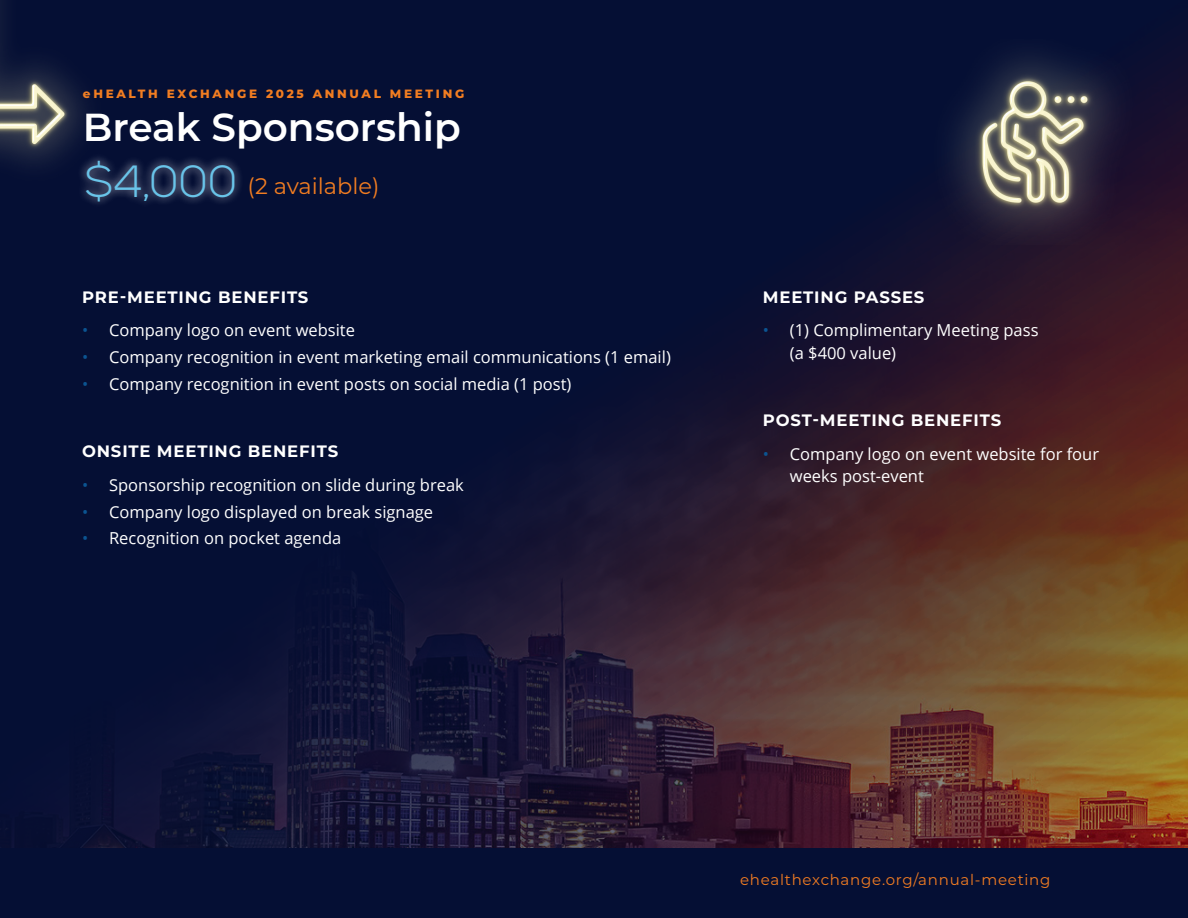
<style>
.page{position:relative;width:1188px;height:918px;background:#fff}
.page>*{position:absolute;margin:0;border:0;box-sizing:border-box;transform-origin:0 0}
.t1{font:300 45px "Nexa";color:#69c4e9}
.t2{font:600 39px "Montserrat";color:#fff}
.t3{font:22.5px "Montserrat";color:#f27d21}
.t4{font:16.5px/22.5px "Open Sans";color:#fff}
.t5{font:700 16.5px "Montserrat";letter-spacing:.05em;color:#fff}
.t6{font:15px "Montserrat";letter-spacing:.05em;color:#f27c22}
.t7{font:800 12px "Montserrat";letter-spacing:.225em;color:#f27d21}
.s1{color:#0b5491}
</style>
<div class="page">
<img style="left:0;top:0;width:1188px;height:848px">
<div style="left:0;top:848px;width:1188px;height:70px;background:#050f34"></div>
<img style="left:0;top:0;width:231px;height:226px">
<img style="left:934px;top:39px;width:201px;height:205px">
<div style="left:78px;top:152px;width:166px;height:58px;background:#fff;opacity:.77"></div>
<p class="t7" style="left:83px;top:85px;width:383px">eHEALTH EXCHANGE 2025 ANNUAL MEETING</p>
<p class="t2" style="left:83px;top:100px;width:380px">Break Sponsorship</p>
<p class="t1" style="left:85px;top:155px;width:154px">$4,000</p>
<p class="t3" style="left:248px;top:170px;width:133px">(2 available)</p>
<p class="t5" style="left:82px;top:285px;width:228px">PRE-MEETING BENEFITS</p>
<p class="t4" style="left:82px;top:318px;width:274px"><span class="s1">•</span> Company logo on event website</p>
<p class="t4" style="left:82px;top:345px;width:590px"><span class="s1">•</span> Company recognition in event marketing email communications (1 email)</p>
<p class="t4" style="left:82px;top:372px;width:491px"><span class="s1">•</span> Company recognition in event posts on social media (1 post)</p>
<p class="t5" style="left:82px;top:440px;width:258px">ONSITE MEETING BENEFITS</p>
<p class="t4" style="left:82px;top:473px;width:383px"><span class="s1">•</span> Sponsorship recognition on slide during break</p>
<p class="t4" style="left:82px;top:500px;width:353px"><span class="s1">•</span> Company logo displayed on break signage</p>
<p class="t4" style="left:82px;top:527px;width:261px"><span class="s1">•</span> Recognition on pocket agenda</p>
<p class="t5" style="left:763px;top:285px;width:163px">MEETING PASSES</p>
<p class="t4" style="left:790px;top:318px;width:250px;text-indent:-27px"><span class="s1">•</span> (1) Complimentary Meeting pass (a $400 value)</p>
<p class="t5" style="left:763px;top:408px;width:240px">POST-MEETING BENEFITS</p>
<p class="t4" style="left:790px;top:442px;width:311px;text-indent:-27px"><span class="s1">•</span> Company logo on event website for four weeks post-event</p>
<p class="t6" style="left:740px;top:869px;width:312px">ehealthexchange.org/annual-meeting</p>
</div>
